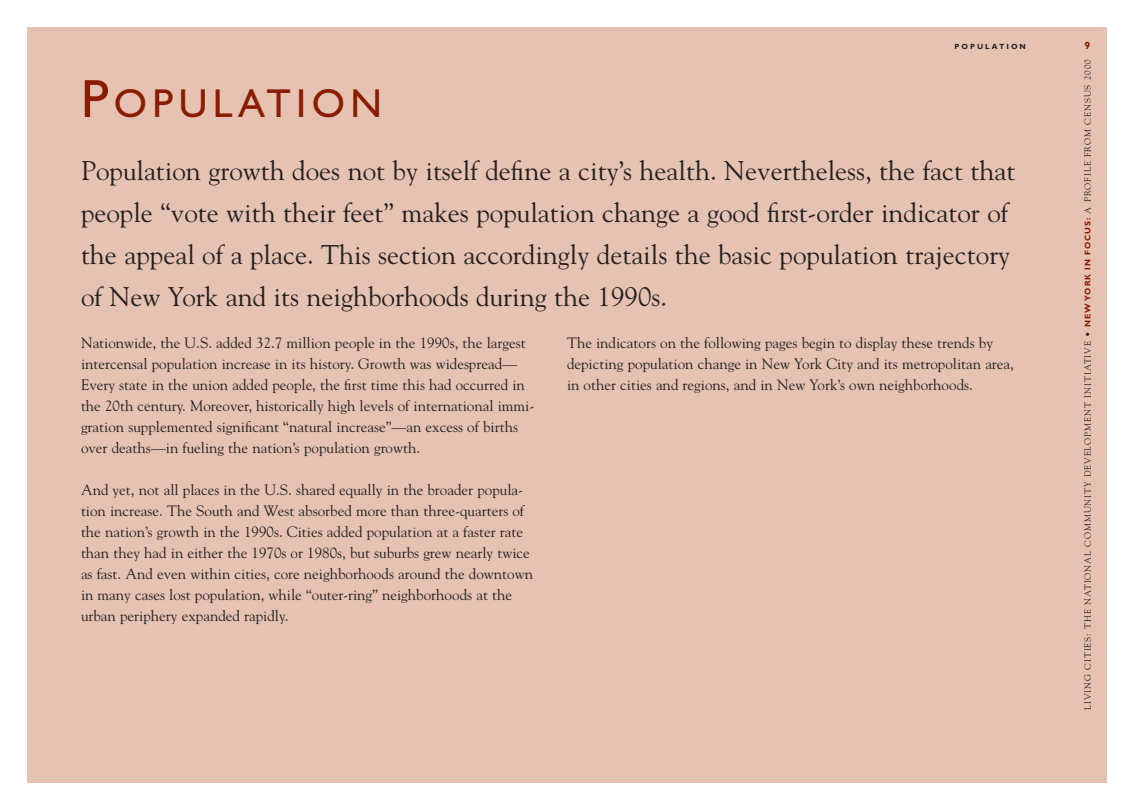
<style>
.page{position:relative;width:1134px;height:810px;background:#fff}
.page>*{position:absolute;margin:0;border:0;box-sizing:border-box;transform-origin:0 0}
.t1{font:40.5px "Gill Sans";letter-spacing:.135em;color:#8a1c00}
.t2{font:27px/42px "Goudy";color:#231f1f}
.t3{font:15px/21px "Goudy";color:#231f1f}
.t4{font:700 10.5px "Gill Sans";color:#8a1c00}
.t5{font:9px "Goudy";letter-spacing:.1em;color:#231f1f}
.t6{font:700 7.5px "Gill Sans";letter-spacing:.275em;color:#231f1f}
.s1{font-size:54px}
.s2{font-family:"Gill Sans";font-weight:700;font-size:8.25px;color:#8a1c00}
</style>
<div class="page">
<div style="left:27px;top:27px;width:1080px;height:756px;background:#e5c2b2"></div>
<h1 class="t1" style="left:81px;top:89px;width:303px"><span class="s1">P</span>OPULATION</h1>
<p class="t6" style="left:954px;top:44px;width:73px">POPULATION</p>
<p class="t2" style="left:81px;top:152px;width:936px">Population growth does not by itself define a city’s health. Nevertheless, the fact that people “vote with their feet” makes population change a good first-order indicator of the appeal of a place. This section accordingly details the basic population trajectory of New York and its neighborhoods during the 1990s.</p>
<p class="t3" style="left:81px;top:333px;width:455px">Nationwide, the U.S. added 32.7 million people in the 1990s, the largest intercensal population increase in its history. Growth was widespread— Every state in the union added people, the first time this had occurred in the 20th century. Moreover, historically high levels of international immi&shy;gration supplemented significant “natural increase”—an excess of births over deaths—in fueling the nation’s population growth.</p>
<p class="t3" style="left:81px;top:480px;width:454px">And yet, not all places in the U.S. shared equally in the broader popula&shy;tion increase. The South and West absorbed more than three-quarters of the nation’s growth in the 1990s. Cities added population at a faster rate than they had in either the 1970s or 1980s, but suburbs grew nearly twice as fast. And even within cities, core neighborhoods around the downtown in many cases lost population, while “outer-ring” neighborhoods at the urban periphery expanded rapidly.</p>
<p class="t3" style="left:567px;top:333px;width:449px">The indicators on the following pages begin to display these trends by depicting population change in New York City and its metropolitan area, in other cities and regions, and in New York’s own neighborhoods.</p>
<p class="t4" style="left:1085px;top:42px;width:7px">9</p>
<p class="t5" style="left:1084px;top:710px;width:652px;rotate:-90deg">LIVING CITIES: THE NATIONAL COMMUNITY DEVELOPMENT INITIATIVE • <span class="s2">NEW YORK IN FOCUS:</span> A PROFILE FROM CENSUS 2000</p>
</div>
